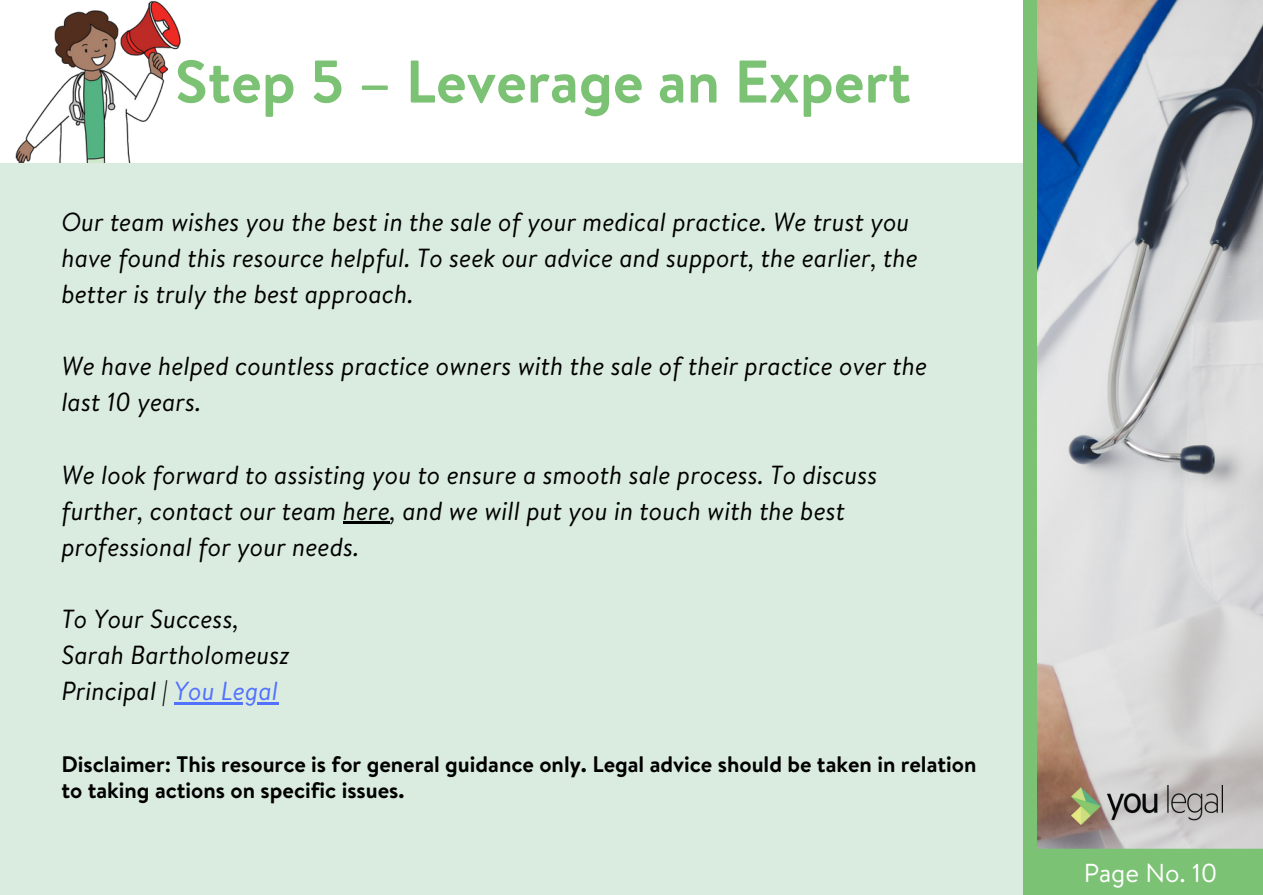
<style>
.page{position:relative;width:1263px;height:895px;background:#fff}
.page>*{position:absolute;margin:0;border:0;box-sizing:border-box;transform-origin:0 0}
.t1{font:700 60px "Brandon Text";color:#7cc275}
.t2{font:italic 26.1px/36px "Brandon Text";color:#000}
.t3{font:25.95px "Brandon Text";color:#fff}
.t4{font:700 22.5px/25.8px "Brandon Text";color:#000}
.s1{color:#5271ff}
</style>
<div class="page">
<div style="left:0;top:0;width:1262px;height:894px;background:#daecdf"></div>
<div style="left:0;top:0;width:1030px;height:162px;background:#fff"></div>
<div style="left:1023px;top:0;width:14px;height:894px;background:#7cc275"></div>
<img style="left:1037px;top:0;width:225px;height:848px">
<img style="left:1070px;top:785px;width:152px;height:39px">
<hr style="left:343px;top:521px;width:47px;height:3px;background:#000">
<hr style="left:174px;top:701px;width:104px;height:3px;background:#5271ff">
<img style="left:15px;top:0;width:166px;height:162px">
<div style="left:1037px;top:848px;width:225px;height:46px;background:#7cc275"></div>
<p class="t1" style="left:175px;top:38px;width:737px">Step 5 – Leverage an Expert</p>
<p class="t2" style="left:61px;top:204px;width:857px">Our team wishes you the best in the sale of your medical practice. We trust you have found this resource helpful. To seek our advice and support, the earlier, the better is truly the best approach.</p>
<p class="t2" style="left:61px;top:348px;width:867px">We have helped countless practice owners with the sale of their practice over the last 10 years.</p>
<p class="t2" style="left:61px;top:455px;width:817px">We look forward to assisting you to ensure a smooth sale process. To discuss further, contact our team here, and we will put you in touch with the best professional for your needs.</p>
<p class="t2" style="left:61px;top:599px;width:179px">To Your Success,</p>
<p class="t2" style="left:61px;top:635px;width:230px">Sarah Bartholomeusz</p>
<p class="t2" style="left:61px;top:671px;width:218px">Principal | <span class="s1">You Legal</span></p>
<p class="t4" style="left:61px;top:751px;width:916px">Disclaimer: This resource is for general guidance only. Legal advice should be taken in relation to taking actions on specific issues.</p>
<p class="t3" style="left:1083px;top:854px;width:135px">Page No. 10</p>
</div>
